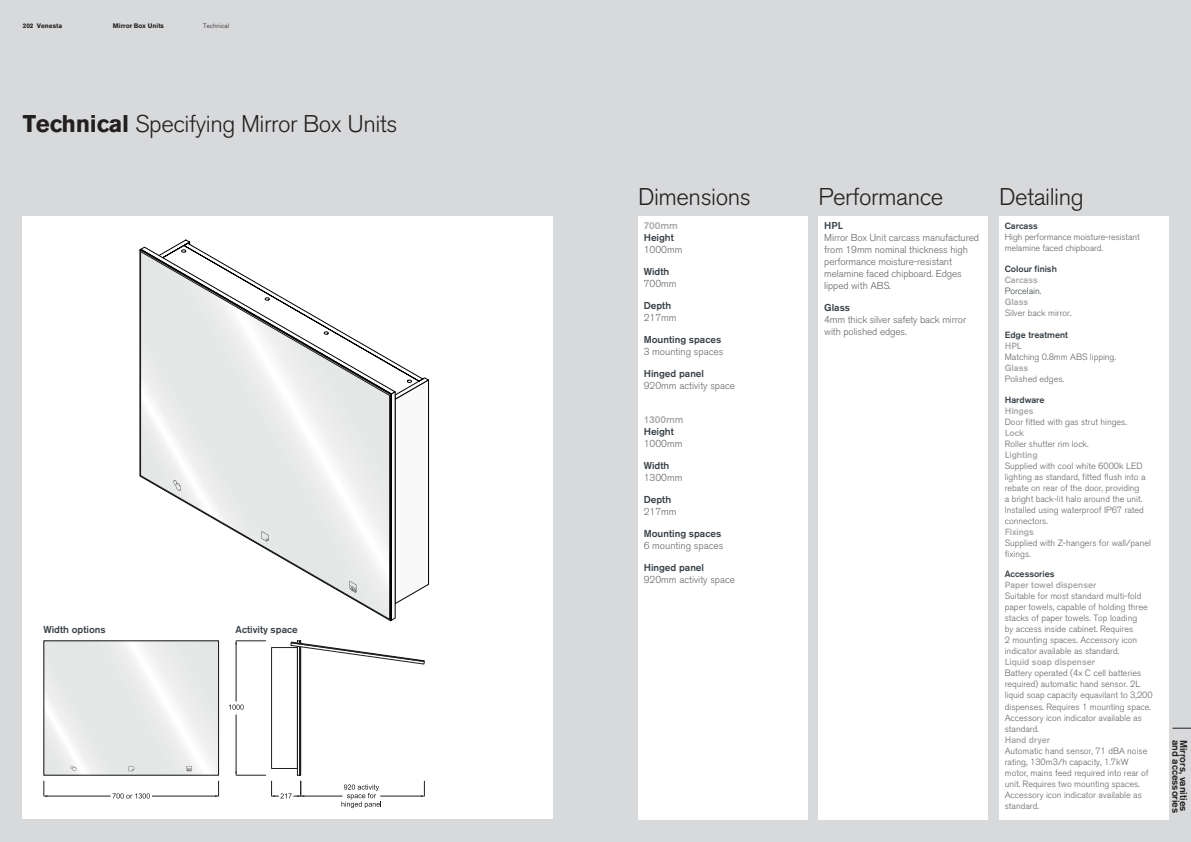
<style>
.page{position:relative;width:1191px;height:842px;background:#fff}
.page>*{position:absolute;margin:0;border:0;box-sizing:border-box;transform-origin:0 0}
._03_Model_Heading_BA{font:300 24px "Akzidenz Grotesk BE";letter-spacing:-.02em;color:#231f20}
._03_Body_Copy_10_12{font:300 10px/12px "Akzidenz Grotesk BE";letter-spacing:-.01em;color:#636366}
._03_Tabbed_Body_Head{font:500 10px "Akzidenz Grotesk BE";color:#384147}
.t1{font:500 10px "Akzidenz Grotesk BE";color:#231f20}
._03_Body_Header_10_1{font:500 10px "Akzidenz Grotesk BE";color:#a8a9ad}
._03_Body_Header_10_1-2{font:300 9px/11px "Akzidenz Grotesk BE";color:#636366}
._03_Body_Copy_10_12-2{font:300 9px/11px "Akzidenz Grotesk BE";color:#636366}
._03_Tabbed_Body_Head-2{font:500 9px "Akzidenz Grotesk BE";color:#384147}
._03_Body_Header_10_1-3{font:500 9px "Akzidenz Grotesk BE";color:#a8a9ad}
.t2{font:700 6.5px "Akzidenz Grotesk BE";color:#231f20}
.t3{font:300 6.5px "Akzidenz Grotesk BE";color:#231f20}
.s1{font-weight:700}
.s2{color:#384147}
.s3{font-weight:500;color:#a8a9ad}
</style>
<div class="page">
<div style="left:0;top:0;width:595px;height:842px;background:#d8d9db"></div>
<div style="left:595px;top:0;width:596px;height:842px;background:#d8d9db"></div>
<div style="left:638px;top:216px;width:169px;height:603px;background:#fff"></div>
<div style="left:23px;top:216px;width:530px;height:501px;background:#fff"></div>
<svg style="left:139px;top:246px;width:290px;height:376px"></svg>
<div style="left:23px;top:635px;width:530px;height:184px;background:#fff"></div>
<div style="left:818px;top:216px;width:169px;height:603px;background:#fff"></div>
<div style="left:999px;top:216px;width:169px;height:603px;background:#fff"></div>
<svg style="left:44px;top:640px;width:176px;height:158px"></svg>
<svg style="left:229px;top:640px;width:196px;height:168px"></svg>
<svg style="left:1172px;top:728px;width:19px;height:1px"></svg>
<p class="t2" style="left:23px;top:22px;width:41px">202 Venesta</p>
<p class="t2" style="left:113px;top:22px;width:53px">Mirror Box Units</p>
<p class="t3" style="left:203px;top:22px;width:27px">Technical</p>
<p class="_03_Model_Heading_BA" style="left:23px;top:111px;width:376px"><span class="s1">Technical</span> Specifying Mirror Box Units</p>
<p class="_03_Tabbed_Body_Head" style="left:43px;top:623px;width:64px">Width options</p>
<p class="_03_Tabbed_Body_Head" style="left:236px;top:623px;width:64px">Activity space</p>
<p class="_03_Model_Heading_BA" style="left:638px;top:183px;width:114px">Dimensions</p>
<p class="_03_Model_Heading_BA" style="left:818px;top:183px;width:126px">Performance</p>
<p class="_03_Model_Heading_BA" style="left:999px;top:183px;width:86px">Detailing</p>
<p class="_03_Tabbed_Body_Head" style="left:824px;top:220px;width:20px">HPL</p>
<p class="_03_Body_Copy_10_12" style="left:824px;top:232px;width:156px">Mirror Box Unit carcass manufactured from 19mm nominal thickness high performance moisture-resistant melamine faced chipboard. Edges lipped with ABS.</p>
<p class="_03_Tabbed_Body_Head" style="left:824px;top:302px;width:27px">Glass</p>
<p class="_03_Body_Copy_10_12" style="left:824px;top:314px;width:143px">4mm thick silver safety back mirror with polished edges.</p>
<p class="_03_Tabbed_Body_Head-2" style="left:1004px;top:220px;width:35px">Carcass</p>
<p class="_03_Body_Copy_10_12-2" style="left:1004px;top:231px;width:136px">High performance moisture-resistant melamine faced chipboard.</p>
<p class="_03_Tabbed_Body_Head-2" style="left:1004px;top:263px;width:54px">Colour finish</p>
<p class="_03_Body_Header_10_1-3" style="left:1004px;top:274px;width:35px">Carcass</p>
<p class="_03_Body_Header_10_1-2" style="left:1004px;top:285px;width:68px"><span class="s2">Porcelain.<br></span><span class="s3">Glass<br></span>Silver back mirror.</p>
<p class="_03_Tabbed_Body_Head-2" style="left:1004px;top:329px;width:65px">Edge treatment</p>
<p class="_03_Body_Header_10_1-3" style="left:1004px;top:340px;width:18px">HPL</p>
<p class="_03_Body_Copy_10_12-2" style="left:1004px;top:351px;width:113px">Matching 0.8mm ABS lipping.</p>
<p class="_03_Body_Header_10_1-3" style="left:1004px;top:362px;width:25px">Glass</p>
<p class="_03_Body_Copy_10_12-2" style="left:1004px;top:373px;width:61px">Polished edges.</p>
<p class="_03_Tabbed_Body_Head-2" style="left:1004px;top:394px;width:41px">Hardware</p>
<p class="_03_Body_Header_10_1-2" style="left:1004px;top:405px;width:124px"><span class="s3">Hinges<br></span>Door fitted with gas strut hinges.<br><span class="s3">Lock</span></p>
<p class="_03_Body_Header_10_1-2" style="left:1004px;top:438px;width:142px">Roller shutter rim lock.<br><span class="s3">Lighting<br></span>Supplied with cool white 6000k LED lighting as standard, fitted flush into a rebate on rear of the door, providing a bright back-lit halo around the unit.<br>Installed using waterproof IP67 rated connectors.</p>
<p class="_03_Body_Copy_10_12-2" style="left:1004px;top:526px;width:148px"><span class="s3">Fixings<br></span>Supplied with Z-hangers for wall/panel fixings.</p>
<p class="_03_Tabbed_Body_Head-2" style="left:1004px;top:569px;width:51px">Accessories</p>
<p class="_03_Body_Header_10_1-2" style="left:1004px;top:580px;width:144px"><span class="s3">Paper towel dispenser<br></span>Suitable for most standard multi-fold paper towels, capable of holding three stacks of paper towels. Top loading by access inside cabinet. Requires<br>2 mounting spaces. Accessory icon indicator available as standard.<br><span class="s3">Liquid soap dispenser</span></p>
<p class="_03_Body_Header_10_1-2" style="left:1004px;top:668px;width:149px">Battery operated (4x C cell batteries required) automatic hand sensor. 2L liquid soap capacity equavilant to 3,200 dispenses. Requires 1 mounting space.<br>Accessory icon indicator available as standard.<br><span class="s3">Hand dryer<br></span>Automatic hand sensor, 71 dBA noise rating, 130m3/h capacity, 1.7kW motor, mains feed required into rear of unit. Requires two mounting spaces.<br>Accessory icon indicator available as standard.</p>
<p class="_03_Body_Header_10_1" style="left:643px;top:220px;width:36px">700mm</p>
<p class="_03_Tabbed_Body_Head" style="left:643px;top:232px;width:32px">Height</p>
<p class="_03_Body_Copy_10_12" style="left:643px;top:244px;width:40px">1000mm</p>
<p class="_03_Tabbed_Body_Head" style="left:643px;top:266px;width:27px">Width</p>
<p class="_03_Body_Copy_10_12" style="left:643px;top:278px;width:34px">700mm</p>
<p class="_03_Tabbed_Body_Head" style="left:643px;top:300px;width:29px">Depth</p>
<p class="_03_Body_Copy_10_12" style="left:643px;top:312px;width:34px">217mm</p>
<p class="_03_Tabbed_Body_Head" style="left:643px;top:334px;width:79px">Mounting spaces</p>
<p class="_03_Body_Copy_10_12" style="left:643px;top:346px;width:81px">3 mounting spaces</p>
<p class="_03_Tabbed_Body_Head" style="left:643px;top:367px;width:62px">Hinged panel</p>
<p class="_03_Body_Copy_10_12" style="left:643px;top:380px;width:93px">920mm activity space</p>
<p class="_03_Body_Header_10_1" style="left:643px;top:413px;width:41px">1300mm</p>
<p class="_03_Tabbed_Body_Head" style="left:643px;top:425px;width:32px">Height</p>
<p class="_03_Body_Copy_10_12" style="left:643px;top:438px;width:40px">1000mm</p>
<p class="_03_Tabbed_Body_Head" style="left:643px;top:459px;width:27px">Width</p>
<p class="_03_Body_Copy_10_12" style="left:643px;top:472px;width:40px">1300mm</p>
<p class="_03_Tabbed_Body_Head" style="left:643px;top:493px;width:29px">Depth</p>
<p class="_03_Body_Copy_10_12" style="left:643px;top:506px;width:34px">217mm</p>
<p class="_03_Tabbed_Body_Head" style="left:643px;top:527px;width:79px">Mounting spaces</p>
<p class="_03_Body_Copy_10_12" style="left:643px;top:540px;width:81px">6 mounting spaces</p>
<p class="_03_Tabbed_Body_Head" style="left:643px;top:561px;width:62px">Hinged panel</p>
<p class="_03_Body_Copy_10_12" style="left:643px;top:573px;width:93px">920mm activity space</p>
<p class="t1" style="left:1182px;top:739px;width:75px;rotate:90deg">and accessories</p>
<p class="t1" style="left:1189px;top:739px;width:73px;rotate:90deg">Mirrors, vanities</p>
</div>
